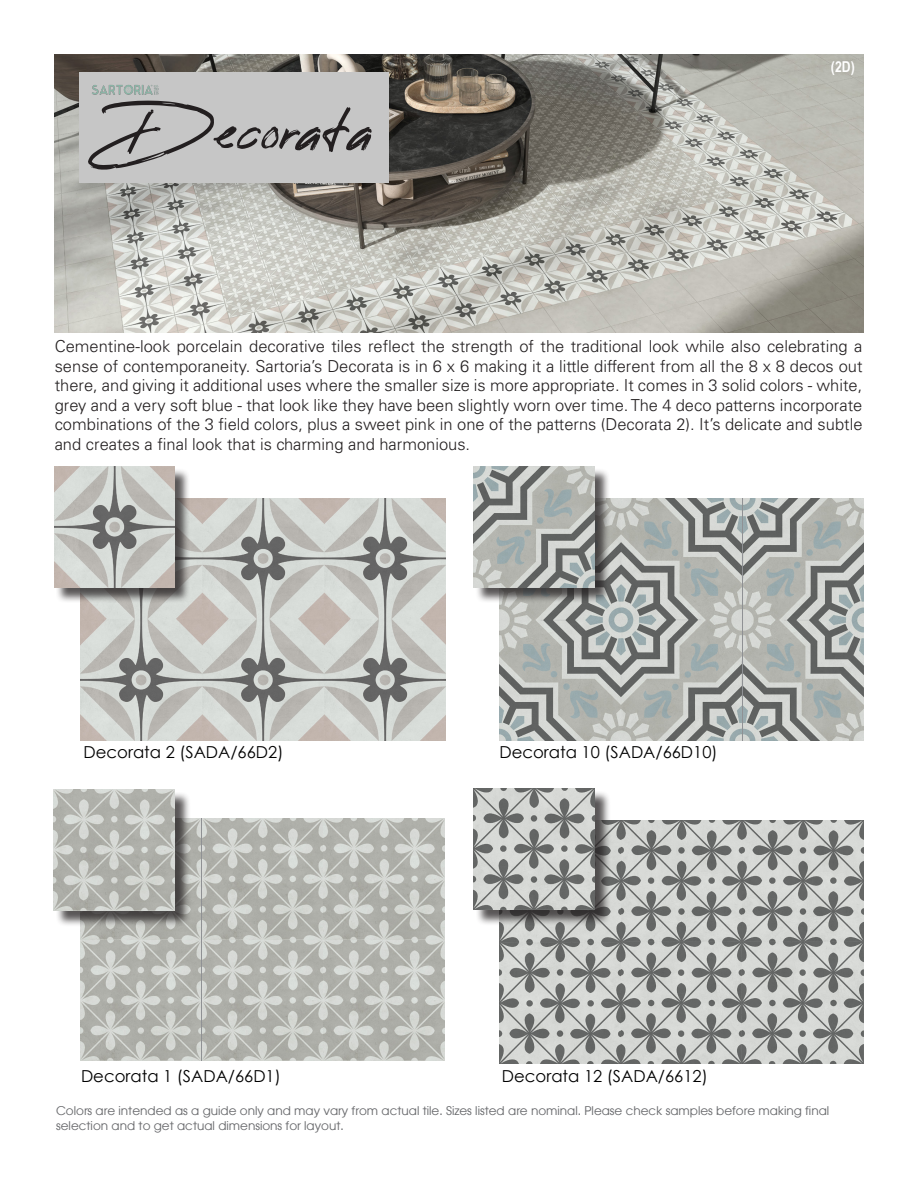
<style>
.page{position:relative;width:918px;height:1188px;background:#fff}
.page>*{position:absolute;margin:0;border:0;box-sizing:border-box;transform-origin:0 0}
.t1{font:50.55px "Reey";letter-spacing:.025em;color:#231f20}
.t2{font:300 16.5px/19.5px "Univers";color:#231f20;text-align:justify}
.t3{font:16.5px "Century Gothic";color:#000}
.t4{font:700 15px "Arial Narrow";color:#fff}
.t5{font:12px/14.4px "Atlanta";color:#696a6d}
</style>
<div class="page">
<img style="left:499px;top:821px;width:364px;height:242px">
<img style="left:81px;top:498px;width:242px;height:242px">
<img style="left:54px;top:54px;width:810px;height:279px">
<img style="left:325px;top:498px;width:120px;height:242px">
<div style="left:80px;top:72px;width:309px;height:111px;background:#c6c6c6"></div>
<div style="left:56px;top:469px;width:135px;height:134px;background:#231f20;opacity:.75"></div>
<img style="left:54px;top:466px;width:121px;height:121px">
<div style="left:476px;top:791px;width:134px;height:134px;background:#231f20;opacity:.75"></div>
<img style="left:474px;top:789px;width:120px;height:121px">
<img style="left:80px;top:819px;width:364px;height:242px">
<div style="left:56px;top:792px;width:134px;height:134px;background:#231f20;opacity:.75"></div>
<img style="left:54px;top:790px;width:120px;height:120px">
<img style="left:499px;top:498px;width:365px;height:243px">
<div style="left:475px;top:469px;width:135px;height:134px;background:#231f20;opacity:.75"></div>
<img style="left:474px;top:466px;width:120px;height:121px">
<img style="left:92px;top:85px;width:67px;height:10px">
<p class="t1" style="left:125px;top:104px;width:249px">Decorata</p>
<p class="t4" style="left:831px;top:56px;width:25px">(2D)</p>
<p class="t2" style="left:55px;top:337px;width:809px">Cementine-look porcelain decorative tiles reflect the strength of the traditional look while also celebrating a sense of contemporaneity. Sartoria’s Decorata is in 6 x 6 making it a little different from all the 8 x 8 decos out there, and giving it additional uses where the smaller size is more appropriate. It comes in 3 solid colors - white, grey and a very soft blue - that look like they have been slightly worn over time. The 4 deco patterns incorporate combinations of the 3 field colors, plus a sweet pink in one of the patterns (Decorata 2). It’s delicate and subtle and creates a final look that is charming and harmonious.</p>
<p class="t3" style="left:84px;top:742px;width:201px">Decorata 2 (SADA/66D2)</p>
<p class="t3" style="left:499px;top:742px;width:220px">Decorata 10 (SADA/66D10)</p>
<p class="t3" style="left:81px;top:1066px;width:201px">Decorata 1 (SADA/66D1)</p>
<p class="t3" style="left:502px;top:1066px;width:207px">Decorata 12 (SADA/6612)</p>
<p class="t5" style="left:56px;top:1103px;width:775px">Colors are intended as a guide only and may vary from actual tile. Sizes listed are nominal. Please check samples before making final selection and to get actual dimensions for layout.</p>
</div>
